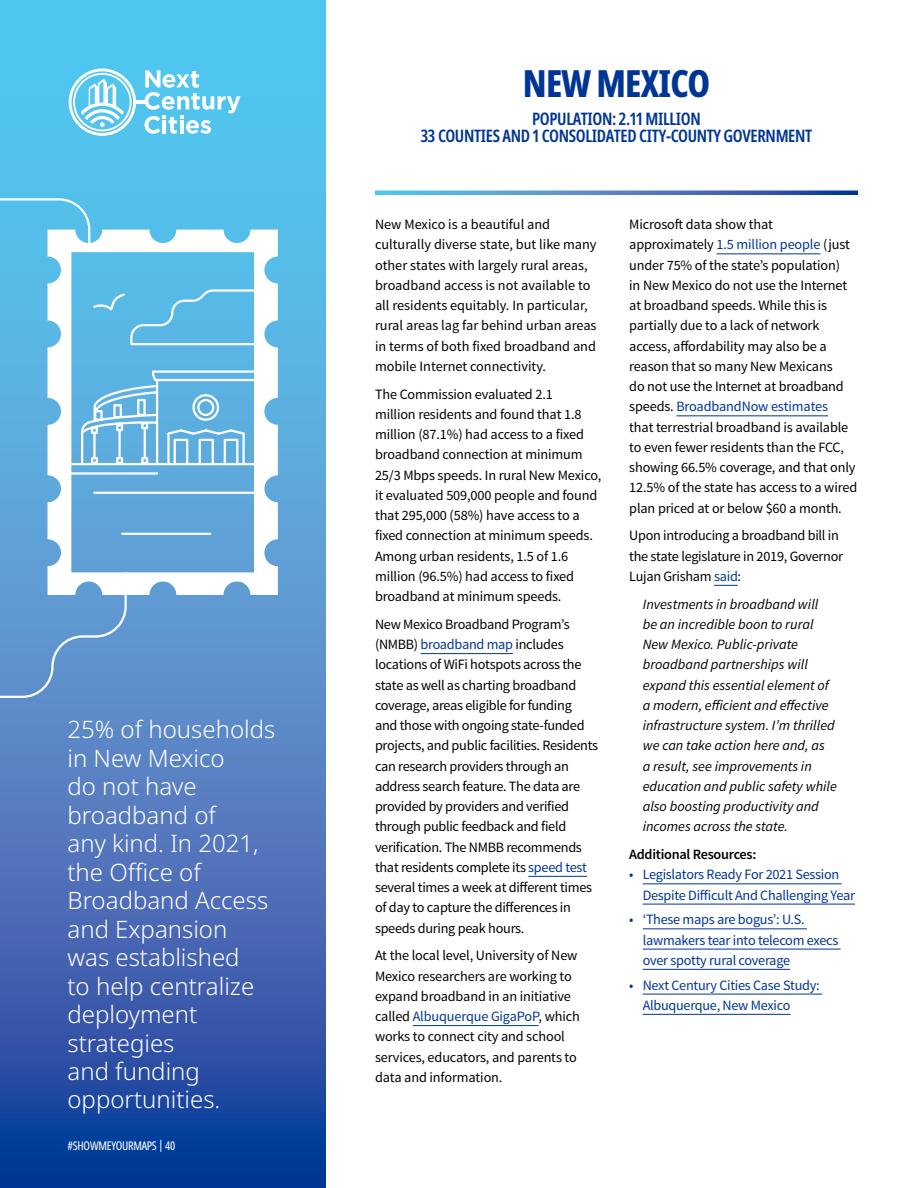
<style>
.page{position:relative;width:918px;height:1188px;background:#fff}
.page>*{position:absolute;margin:0;border:0;box-sizing:border-box;transform-origin:0 0}
.t1{font:800 extra-condensed 37.5px "Noto Sans";letter-spacing:-.02em;color:#003595}
.t2{font:300 24px/28.5px "Noto Sans";color:#fff}
.t3{font:600 extra-condensed 17.25px/17.2px "Noto Sans";letter-spacing:-.02em;color:#003595;text-align:center}
.t4{font:14.25px/20.2px "Source Sans Pro";letter-spacing:-.01em;color:#000}
.t5{font:italic 14.25px/20.2px "Source Sans Pro";color:#000}
.t6{font:14.25px/20.2px "Source Sans Pro";letter-spacing:-.02em;color:#003595}
.t7{font:600 14.25px "Source Sans Pro";letter-spacing:-.02em;color:#000}
.t8{font:extra-condensed 12px "Noto Sans";letter-spacing:-.02em;color:#fff}
.s1{color:#003595}
</style>
<div class="page">
<svg style="left:0;top:0;width:325px;height:1188px;background:#4785c6"></svg>
<svg style="left:375px;top:190px;width:483px;height:5px;background:#5b8ec9"></svg>
<svg style="left:69px;top:68px;width:171px;height:68px"></svg>
<div style="left:0;top:570px;width:128px;height:129px;background:#5f95d0"></div>
<svg style="left:48px;top:230px;width:230px;height:365px"></svg>
<svg style="left:0;top:197px;width:91px;height:51px"></svg>
<hr style="left:64px;top:463px;width:190px;height:2px;background:#fff">
<hr style="left:69px;top:472px;width:88px;height:3px;background:#fff">
<hr style="left:122px;top:533px;width:88px;height:2px;background:#fff">
<hr style="left:94px;top:492px;width:168px;height:2px;background:#fff">
<svg style="left:80px;top:369px;width:176px;height:97px;background:#78bce5"></svg>
<hr style="left:144px;top:428px;width:2px;height:30px;background:#fff">
<div style="left:141px;top:422px;width:7px;height:7px;border:2px solid #fff"></div>
<div style="left:141px;top:457px;width:7px;height:7px;border:2px solid #fff"></div>
<hr style="left:118px;top:430px;width:3px;height:28px;background:#fff">
<div style="left:116px;top:424px;width:7px;height:7px;border:2px solid #fff"></div>
<div style="left:116px;top:457px;width:7px;height:7px;border:2px solid #fff"></div>
<hr style="left:93px;top:433px;width:3px;height:25px;background:#fff">
<div style="left:91px;top:427px;width:7px;height:7px;border:2px solid #fff"></div>
<div style="left:91px;top:457px;width:7px;height:7px;border:2px solid #fff"></div>
<div style="left:137px;top:399px;width:9px;height:17px;border:2px solid #fff"></div>
<div style="left:113px;top:404px;width:9px;height:14px;border:2px solid #fff"></div>
<div style="left:94px;top:410px;width:9px;height:11px;border:2px solid #fff"></div>
<svg style="left:92px;top:288px;width:172px;height:58px;background:#6dc0e9"></svg>
<hr style="left:421px;top:653px;width:92px;height:1px;background:#003595">
<hr style="left:528px;top:876px;width:59px;height:1px;background:#003595">
<hr style="left:413px;top:1025px;width:126px;height:1px;background:#003595">
<hr style="left:717px;top:254px;width:103px;height:1px;background:#003595">
<hr style="left:676px;top:416px;width:152px;height:1px;background:#003595">
<svg style="left:714px;top:585px;width:24px;height:1px"></svg>
<hr style="left:643px;top:884px;width:199px;height:1px;background:#003595">
<hr style="left:643px;top:904px;width:212px;height:1px;background:#003595">
<hr style="left:643px;top:929px;width:164px;height:1px;background:#003595">
<hr style="left:643px;top:949px;width:198px;height:1px;background:#003595">
<hr style="left:643px;top:969px;width:147px;height:1px;background:#003595">
<hr style="left:643px;top:994px;width:179px;height:1px;background:#003595">
<hr style="left:643px;top:1014px;width:147px;height:1px;background:#003595">
<h2 class="t2" style="left:68px;top:716px;width:209px">25% of households in New Mexico<br>do not have broadband of<br>any kind. In 2021, the Office of<br>Broadband Access and Expansion<br>was established<br>to help centralize deployment strategies<br>and funding opportunities.</h2>
<p class="t8" style="left:68px;top:1137px;width:110px">#SHOWMEYOURMAPS | 40</p>
<h1 class="t1" style="left:523px;top:56px;width:189px">NEW MEXICO</h1>
<p class="t3" style="left:421px;top:110px;width:393px">POPULATION: 2.11 MILLION<br>33 COUNTIES AND 1 CONSOLIDATED CITY-COUNTY GOVERNMENT</p>
<p class="t4" style="left:375px;top:214px;width:223px">New Mexico is a beautiful and culturally diverse state, but like many other states with largely rural areas, broadband access is not available to all residents equitably. In particular, rural areas lag far behind urban areas in terms of both fixed broadband and mobile Internet connectivity.</p>
<p class="t4" style="left:375px;top:384px;width:228px">The Commission evaluated 2.1<br>million residents and found that 1.8 million (87.1%) had access to a fixed broadband connection at minimum 25/3 Mbps speeds. In rural New Mexico, it evaluated 509,000 people and found that 295,000 (58%) have access to a fixed connection at minimum speeds.<br>Among urban residents, 1.5 of 1.6 million (96.5%) had access to fixed broadband at minimum speeds.</p>
<p class="t4" style="left:375px;top:614px;width:225px">New Mexico Broadband Program’s (NMBB) <span class="s1">broadband map</span> includes locations of WiFi hotspots across the state as well as charting broadband coverage, areas eligible for funding<br>and those with ongoing state-funded projects, and public facilities. Residents can research providers through an address search feature. The data are provided by providers and verified through public feedback and field verification. The NMBB recommends that residents complete its <span class="s1">speed test </span>several times a week at different times of day to capture the differences in speeds during peak hours.</p>
<p class="t4" style="left:375px;top:946px;width:206px">At the local level, University of New Mexico researchers are working to expand broadband in an initiative called <span class="s1">Albuquerque GigaPoP</span>, which works to connect city and school services, educators, and parents to data and information.</p>
<p class="t4" style="left:629px;top:214px;width:230px">Microsoft data show that approximately <span class="s1">1.5 million people</span> (just under 75% of the state’s population)<br>in New Mexico do not use the Internet at broadband speeds. While this is partially due to a lack of network access, affordability may also be a reason that so many New Mexicans<br>do not use the Internet at broadband speeds. <span class="s1">BroadbandNow estimates<br></span>that terrestrial broadband is available to even fewer residents than the FCC, showing 66.5% coverage, and that only 12.5% of the state has access to a wired plan priced at or below $60 a month.</p>
<p class="t4" style="left:629px;top:526px;width:215px">Upon introducing a broadband bill in the state legislature in 2019, Governor<br>Lujan Grisham <span class="s1">said</span>:</p>
<p class="t5" style="left:643px;top:594px;width:196px">Investments in broadband will<br>be an incredible boon to rural<br>New Mexico. Public-private broadband partnerships will expand this essential element of a modern, efficient and effective infrastructure system. I’m thrilled we can take action here and, as<br>a result, see improvements in education and public safety while also boosting productivity and incomes across the state.</p>
<p class="t7" style="left:629px;top:845px;width:129px">Additional Resources:</p>
<p class="t6" style="left:643px;top:865px;width:214px;text-indent:-13px">• Legislators Ready For 2021 Session<br>Despite Difficult And Challenging Year</p>
<p class="t6" style="left:643px;top:910px;width:197px;text-indent:-13px">• ‘These maps are bogus’: U.S. lawmakers tear into telecom execs over spotty rural coverage</p>
<p class="t6" style="left:643px;top:975px;width:178px;text-indent:-13px">• Next Century Cities Case Study:<br>Albuquerque, New Mexico</p>
</div>
